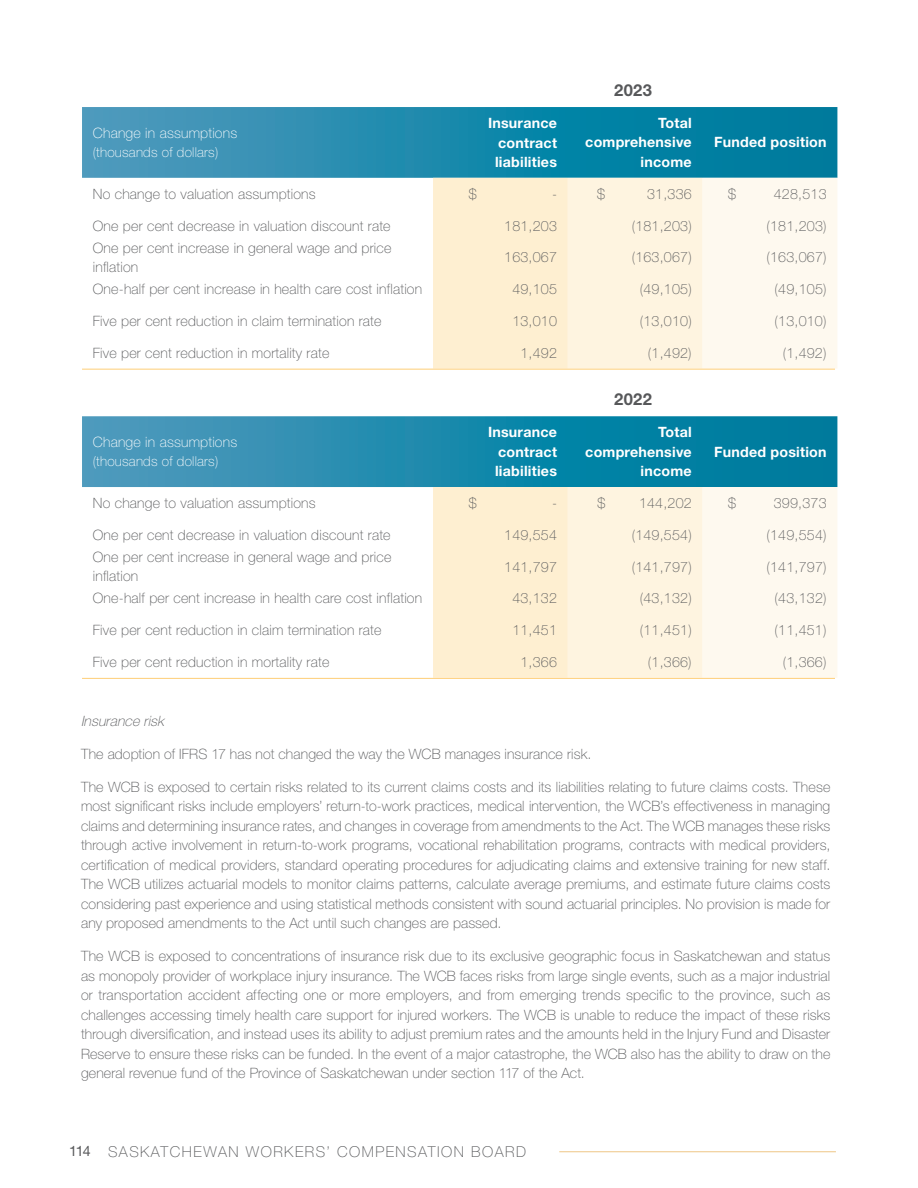
<style>
.page{position:relative;width:918px;height:1188px;background:#fff}
.page>*{position:absolute;margin:0;border:0;box-sizing:border-box;transform-origin:0 0}
._2__Body_Just{font:700 16.5px "Helvetica Neue LT Std";letter-spacing:.025em;color:#57585a}
.t1{font:100 15px "Helvetica Neue LT Std";letter-spacing:.1em;color:#57585a}
._2__Body_Just-2{font:100 14.25px/19.5px "Helvetica Neue LT Std";letter-spacing:.01em;color:#57585a;text-align:justify}
._0_NewHeader{font:100 14.25px/19.5px "Helvetica Neue LT Std";letter-spacing:.015em;color:#57585a}
._0_NewHeader-2{font:700 14.25px/19.5px "Helvetica Neue LT Std";letter-spacing:.015em;color:#fff;text-align:justify}
._0_NewHeader-3{font:100 14.25px "Helvetica Neue LT Std";letter-spacing:.015em;color:#fff}
._2__Body_Just-3{font:italic 100 14.25px "Helvetica Neue LT Std";color:#57585a}
._0_NewHeader-4{font:100 13.65px "Helvetica Neue LT Std";letter-spacing:.015em;color:#fff}
.s1{font-weight:400;font-size:14.25px}
</style>
<div class="page">
<hr style="left:559px;top:1151px;width:277px;height:1px;background:#eec686">
<svg style="left:82px;top:107px;width:755px;height:71px;background:#1d89ac"></svg>
<svg style="left:433px;top:178px;width:404px;height:191px"></svg>
<hr style="left:82px;top:369px;width:753px;height:1px;background:#fece76">
<svg style="left:82px;top:416px;width:755px;height:71px;background:#1d89ac"></svg>
<svg style="left:433px;top:487px;width:404px;height:191px"></svg>
<hr style="left:82px;top:678px;width:753px;height:1px;background:#fece76">
<p class="_0_NewHeader-3" style="left:93px;top:125px;width:146px">Change in assumptions</p>
<p class="_0_NewHeader-4" style="left:93px;top:144px;width:127px">(thousands of dollars)</p>
<p class="_2__Body_Just" style="left:614px;top:80px;width:39px">2023</p>
<p class="_0_NewHeader-2" style="left:495px;top:113px;width:63px;text-indent:-7px">Insurance contract liabilities</p>
<p class="_0_NewHeader-2" style="left:585px;top:113px;width:108px;text-align:right">Total comprehensive income</p>
<p class="_0_NewHeader-2" style="left:714px;top:132px;width:114px">Funded position</p>
<p class="_0_NewHeader" style="left:93px;top:184px;width:224px">No change to valuation assumptions</p>
<p class="_0_NewHeader" style="left:469px;top:184px;width:9px">$</p>
<p class="_0_NewHeader" style="left:552px;top:184px;width:7px">-</p>
<p class="_0_NewHeader" style="left:597px;top:184px;width:9px">$</p>
<p class="_0_NewHeader" style="left:647px;top:184px;width:46px">31,336</p>
<p class="_0_NewHeader" style="left:728px;top:184px;width:9px">$</p>
<p class="_0_NewHeader" style="left:774px;top:184px;width:54px">428,513</p>
<p class="_0_NewHeader" style="left:93px;top:216px;width:299px">One per cent decrease in valuation discount rate</p>
<p class="_0_NewHeader" style="left:504px;top:216px;width:54px">181,203</p>
<p class="_0_NewHeader" style="left:632px;top:216px;width:62px">(181,203)</p>
<p class="_0_NewHeader" style="left:767px;top:216px;width:62px">(181,203)</p>
<p class="_0_NewHeader" style="left:93px;top:238px;width:300px">One per cent increase in general wage and price inflation</p>
<p class="_0_NewHeader" style="left:504px;top:248px;width:54px">163,067</p>
<p class="_0_NewHeader" style="left:632px;top:248px;width:62px">(163,067)</p>
<p class="_0_NewHeader" style="left:767px;top:248px;width:62px">(163,067)</p>
<p class="_0_NewHeader" style="left:93px;top:279px;width:331px">One-half per cent increase in health care cost inflation</p>
<p class="_0_NewHeader" style="left:512px;top:279px;width:46px">49,105</p>
<p class="_0_NewHeader" style="left:640px;top:279px;width:53px">(49,105)</p>
<p class="_0_NewHeader" style="left:775px;top:279px;width:53px">(49,105)</p>
<p class="_0_NewHeader" style="left:93px;top:311px;width:290px">Five per cent reduction in claim termination rate</p>
<p class="_0_NewHeader" style="left:512px;top:311px;width:46px">13,010</p>
<p class="_0_NewHeader" style="left:640px;top:311px;width:53px">(13,010)</p>
<p class="_0_NewHeader" style="left:775px;top:311px;width:53px">(13,010)</p>
<p class="_0_NewHeader" style="left:93px;top:343px;width:238px">Five per cent reduction in mortality rate</p>
<p class="_0_NewHeader" style="left:520px;top:343px;width:38px">1,492</p>
<p class="_0_NewHeader" style="left:648px;top:343px;width:45px">(1,492)</p>
<p class="_0_NewHeader" style="left:783px;top:343px;width:45px">(1,492)</p>
<p class="_0_NewHeader-3" style="left:93px;top:434px;width:146px">Change in assumptions</p>
<p class="_0_NewHeader-4" style="left:93px;top:453px;width:127px">(thousands of dollars)</p>
<p class="_2__Body_Just" style="left:614px;top:389px;width:39px">2022</p>
<p class="_0_NewHeader-2" style="left:495px;top:422px;width:63px;text-indent:-7px">Insurance contract liabilities</p>
<p class="_0_NewHeader-2" style="left:585px;top:422px;width:108px;text-align:right">Total comprehensive income</p>
<p class="_0_NewHeader-2" style="left:714px;top:442px;width:114px">Funded position</p>
<p class="_0_NewHeader" style="left:93px;top:493px;width:224px">No change to valuation assumptions</p>
<p class="_0_NewHeader" style="left:469px;top:493px;width:9px">$</p>
<p class="_0_NewHeader" style="left:552px;top:493px;width:7px">-</p>
<p class="_0_NewHeader" style="left:598px;top:493px;width:9px">$</p>
<p class="_0_NewHeader" style="left:639px;top:493px;width:54px">144,202</p>
<p class="_0_NewHeader" style="left:728px;top:493px;width:9px">$</p>
<p class="_0_NewHeader" style="left:774px;top:493px;width:54px">399,373</p>
<p class="_0_NewHeader" style="left:93px;top:525px;width:299px">One per cent decrease in valuation discount rate</p>
<p class="_0_NewHeader" style="left:504px;top:525px;width:54px">149,554</p>
<p class="_0_NewHeader" style="left:632px;top:525px;width:62px">(149,554)</p>
<p class="_0_NewHeader" style="left:767px;top:525px;width:62px">(149,554)</p>
<p class="_0_NewHeader" style="left:93px;top:547px;width:300px">One per cent increase in general wage and price inflation</p>
<p class="_0_NewHeader" style="left:504px;top:557px;width:54px">141,797</p>
<p class="_0_NewHeader" style="left:632px;top:557px;width:62px">(141,797)</p>
<p class="_0_NewHeader" style="left:767px;top:557px;width:62px">(141,797)</p>
<p class="_0_NewHeader" style="left:93px;top:589px;width:331px">One-half per cent increase in health care cost inflation</p>
<p class="_0_NewHeader" style="left:512px;top:589px;width:46px">43,132</p>
<p class="_0_NewHeader" style="left:640px;top:589px;width:53px">(43,132)</p>
<p class="_0_NewHeader" style="left:775px;top:589px;width:53px">(43,132)</p>
<p class="_0_NewHeader" style="left:93px;top:620px;width:290px">Five per cent reduction in claim termination rate</p>
<p class="_0_NewHeader" style="left:512px;top:620px;width:46px">11,451</p>
<p class="_0_NewHeader" style="left:640px;top:620px;width:53px">(11,451)</p>
<p class="_0_NewHeader" style="left:775px;top:620px;width:53px">(11,451)</p>
<p class="_0_NewHeader" style="left:93px;top:652px;width:238px">Five per cent reduction in mortality rate</p>
<p class="_0_NewHeader" style="left:520px;top:652px;width:38px">1,366</p>
<p class="_0_NewHeader" style="left:648px;top:652px;width:45px">(1,366)</p>
<p class="_0_NewHeader" style="left:783px;top:652px;width:45px">(1,366)</p>
<p class="_2__Body_Just-3" style="left:81px;top:712px;width:88px">Insurance risk</p>
<p class="_2__Body_Just-2" style="left:81px;top:744px;width:512px">The adoption of IFRS 17 has not changed the way the WCB manages insurance risk.</p>
<p class="_2__Body_Just-2" style="left:81px;top:777px;width:751px">The WCB is exposed to certain risks related to its current claims costs and its liabilities relating to future claims costs. These most significant risks include employers’ return-to-work practices, medical intervention, the WCB’s effectiveness in managing claims and determining insurance rates, and changes in coverage from amendments to the Act. The WCB manages these risks through active involvement in return-to-work programs, vocational rehabilitation programs, contracts with medical providers, certification of medical providers, standard operating procedures for adjudicating claims and extensive training for new staff.<br>The WCB utilizes actuarial models to monitor claims patterns, calculate average premiums, and estimate future claims costs considering past experience and using statistical methods consistent with sound actuarial principles. No provision is made for any proposed amendments to the Act until such changes are passed.</p>
<p class="_2__Body_Just-2" style="left:81px;top:946px;width:751px">The WCB is exposed to concentrations of insurance risk due to its exclusive geographic focus in Saskatchewan and status as monopoly provider of workplace injury insurance. The WCB faces risks from large single events, such as a major industrial or transportation accident affecting one or more employers, and from emerging trends specific to the province, such as challenges accessing timely health care support for injured workers. The WCB is unable to reduce the impact of these risks through diversification, and instead uses its ability to adjust premium rates and the amounts held in the Injury Fund and Disaster Reserve to ensure these risks can be funded. In the event of a major catastrophe, the WCB also has the ability to draw on the general revenue fund of the Province of Saskatchewan under section 117 of the Act.</p>
<p class="t1" style="left:69px;top:1143px;width:458px"><span class="s1">114</span> SASKATCHEWAN WORKERS’ COMPENSATION BOARD</p>
</div>
